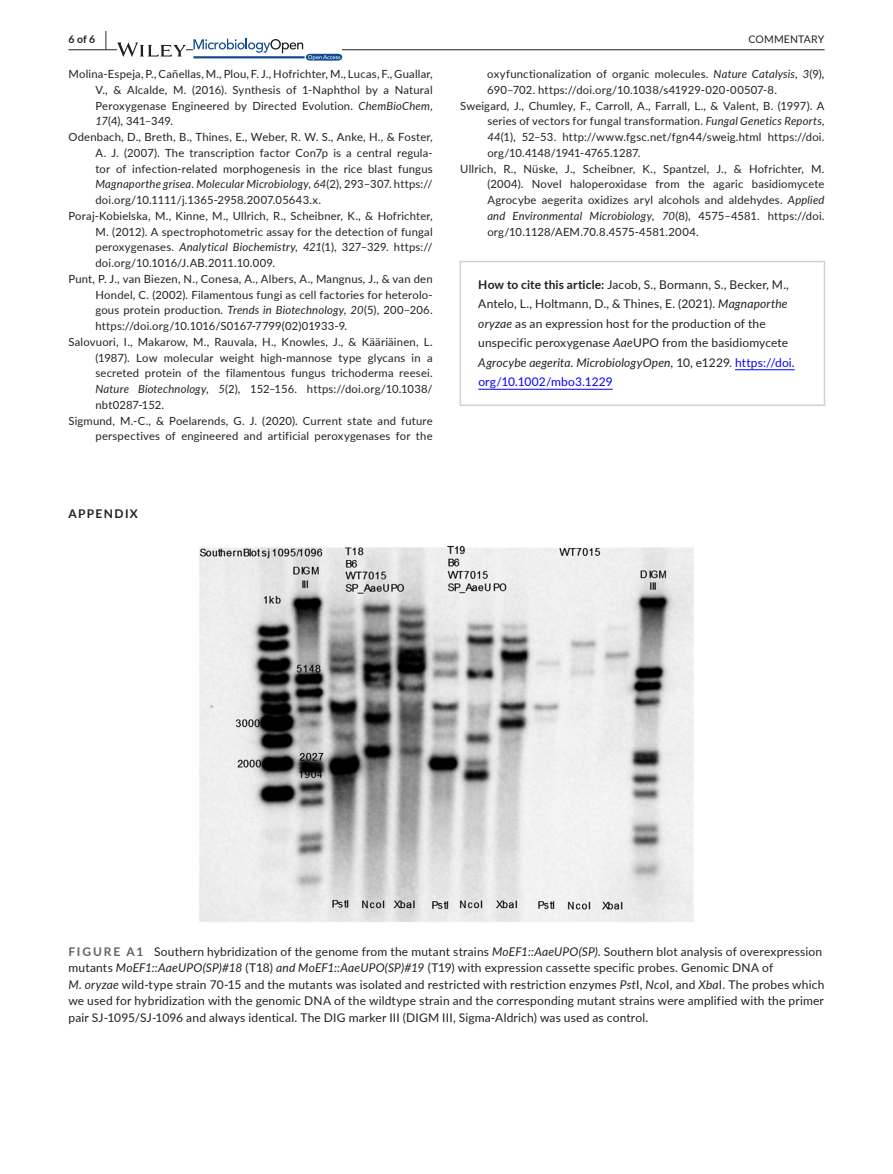
<style>
.page{position:relative;width:893px;height:1174px;background:#fff}
.page>*{position:absolute;margin:0;border:0;box-sizing:border-box;transform-origin:0 0}
.t1{font:12px/19.5px "Lato";letter-spacing:.015em;color:#231f20}
.t2{font:700 12px "Lato";letter-spacing:.115em;color:#231f20}
.t3{font:11.25px "Lato";letter-spacing:.015em;color:#231f20}
.t4{font:italic 11.25px "Lato";letter-spacing:.015em;color:#231f20}
.t5{font:11.25px "Lato";letter-spacing:-.01em;color:#231f20}
.t6{font:10.5px "Lato";letter-spacing:.02em;color:#231f20}
.t7{font:700 10.5px "Lato";color:#231f20}
.s1{font-size:19.5px}
.s2{font-style:italic}
.s3{font-style:normal}
.s4{font-weight:700}
.s5{color:#00f}
.s6{font-weight:700;color:#636366}
</style>
<div class="page">
<hr style="left:68px;top:49px;width:756px;height:1px;background:#231f20">
<svg style="left:117px;top:42px;width:69px;height:15px"></svg>
<svg style="left:193px;top:39px;width:149px;height:22px"></svg>
<div style="left:460px;top:261px;width:365px;height:145px;border:2px solid #d1d2d4"></div>
<hr style="left:735px;top:369px;width:60px;height:1px;background:#00f">
<hr style="left:478px;top:389px;width:135px;height:1px;background:#00f">
<img style="left:199px;top:545px;width:495px;height:377px">
<p class="t7" style="left:68px;top:31px;width:40px">6 of 6 <span class="s1">|</span></p>
<p class="t6" style="left:748px;top:31px;width:78px">COMMENTARY</p>
<p class="t3" style="left:68px;top:66px;width:366px">Molina-Espeja, P., Cañellas, M., Plou, F. J., Hofrichter, M., Lucas, F., Guallar,</p>
<p class="t3" style="left:95px;top:82px;width:339px">V., &amp; Alcalde, M. (2016). Synthesis of 1-Naphthol by a Natural</p>
<p class="t3" style="left:95px;top:97px;width:339px">Peroxygenase Engineered by Directed Evolution. <span class="s2">ChemBioChem</span>,</p>
<p class="t3" style="left:95px;top:113px;width:79px"><span class="s2">17</span>(4), 341–349.</p>
<p class="t3" style="left:68px;top:129px;width:366px">Odenbach, D., Breth, B., Thines, E., Weber, R. W. S., Anke, H., &amp; Foster,</p>
<p class="t3" style="left:95px;top:145px;width:339px">A. J. (2007). The transcription factor Con7p is a central regula-</p>
<p class="t3" style="left:95px;top:160px;width:339px">tor of infection-related morphogenesis in the rice blast fungus</p>
<p class="t4" style="left:95px;top:176px;width:339px">Magnaporthe grisea<span class="s3">.</span> Molecular Microbiology<span class="s3">,</span> 64<span class="s3">(2), 293–307. https://</span></p>
<p class="t3" style="left:95px;top:192px;width:227px">doi.org/10.1111/j.1365-2958.2007.05643.x.</p>
<p class="t3" style="left:68px;top:208px;width:366px">Poraj-Kobielska, M., Kinne, M., Ullrich, R., Scheibner, K., &amp; Hofrichter,</p>
<p class="t3" style="left:95px;top:223px;width:339px">M. (2012). A spectrophotometric assay for the detection of fungal</p>
<p class="t3" style="left:95px;top:239px;width:339px">peroxygenases. <span class="s2">Analytical Biochemistry</span>, <span class="s2">421</span>(1), 327–329. https://</p>
<p class="t3" style="left:95px;top:255px;width:181px">doi.org/10.1016/J.AB.2011.10.009.</p>
<p class="t3" style="left:68px;top:271px;width:366px">Punt, P. J., van Biezen, N., Conesa, A., Albers, A., Mangnus, J., &amp; van den</p>
<p class="t3" style="left:95px;top:286px;width:339px">Hondel, C. (2002). Filamentous fungi as cell factories for heterolo-</p>
<p class="t3" style="left:95px;top:302px;width:339px">gous protein production. <span class="s2">Trends in Biotechnology</span>, <span class="s2">20</span>(5), 200–206.</p>
<p class="t3" style="left:95px;top:318px;width:253px">https://doi.org/10.1016/S0167-7799(02)01933-9.</p>
<p class="t3" style="left:68px;top:334px;width:366px">Salovuori, I., Makarow, M., Rauvala, H., Knowles, J., &amp; Kääriäinen, L.</p>
<p class="t3" style="left:95px;top:349px;width:339px">(1987). Low molecular weight high-mannose type glycans in a</p>
<p class="t3" style="left:95px;top:365px;width:339px">secreted protein of the filamentous fungus trichoderma reesei.</p>
<p class="t3" style="left:95px;top:381px;width:339px"><span class="s2">Nature Biotechnology</span>, <span class="s2">5</span>(2), 152–156. https://doi.org/10.1038/</p>
<p class="t3" style="left:95px;top:397px;width:70px">nbt0287-152.</p>
<p class="t3" style="left:68px;top:412px;width:366px">Sigmund, M.-C., &amp; Poelarends, G. J. (2020). Current state and future</p>
<p class="t3" style="left:95px;top:428px;width:339px">perspectives of engineered and artificial peroxygenases for the</p>
<p class="t3" style="left:487px;top:66px;width:339px">oxyfunctionalization of organic molecules. <span class="s2">Nature Catalysis</span>, <span class="s2">3</span>(9),</p>
<p class="t3" style="left:487px;top:82px;width:291px">690–702. https://doi.org/10.1038/s41929-020-00507-8.</p>
<p class="t3" style="left:460px;top:97px;width:366px">Sweigard, J., Chumley, F., Carroll, A., Farrall, L., &amp; Valent, B. (1997). A</p>
<p class="t3" style="left:487px;top:113px;width:339px">series of vectors for fungal transformation. <span class="s2">Fungal Genetics Reports</span>,</p>
<p class="t3" style="left:487px;top:129px;width:339px"><span class="s2">44</span>(1), 52–53. http://www.fgsc.net/fgn44/sweig.html https://doi.</p>
<p class="t5" style="left:487px;top:145px;width:155px">org/10.4148/1941-4765.1287.</p>
<p class="t3" style="left:460px;top:160px;width:366px">Ullrich, R., Nüske, J., Scheibner, K., Spantzel, J., &amp; Hofrichter, M.</p>
<p class="t3" style="left:487px;top:176px;width:339px">(2004). Novel haloperoxidase from the agaric basidiomycete</p>
<p class="t3" style="left:487px;top:192px;width:339px">Agrocybe aegerita oxidizes aryl alcohols and aldehydes. <span class="s2">Applied</span></p>
<p class="t4" style="left:487px;top:208px;width:339px">and Environmental Microbiology<span class="s3">,</span> 70<span class="s3">(8), 4575–4581. https://doi.</span></p>
<p class="t3" style="left:487px;top:223px;width:213px">org/10.1128/AEM.70.8.4575-4581.2004.</p>
<p class="t1" style="left:478px;top:274px;width:318px"><span class="s4">How to cite this article:</span> Jacob, S., Bormann, S., Becker, M., Antelo, L., Holtmann, D., &amp; Thines, E. (2021). <span class="s2">Magnaporthe oryzae</span> as an expression host for the production of the unspecific peroxygenase <span class="s2">Aae</span>UPO from the basidiomycete <span class="s2">Agrocybe aegerita</span>. <span class="s2">MicrobiologyOpen</span>, 10, e1229. <span class="s5">https://doi. org/10.1002/mbo3.1229</span></p>
<p class="t2" style="left:68px;top:504px;width:71px">APPENDIX</p>
<p class="t1" style="left:68px;top:942px;width:757px;line-height:16.5px"><span class="s6">FIGURE A1</span> Southern hybridization of the genome from the mutant strains <span class="s2">MoEF1::AaeUPO(SP)</span>. Southern blot analysis of overexpression mutants <span class="s2">MoEF1::AaeUPO(SP)#18</span> (T18) <span class="s2">and MoEF1::AaeUPO(SP)#19</span> (T19) with expression cassette specific probes. Genomic DNA of<br><span class="s2">M. oryzae</span> wild-type strain 70-15 and the mutants was isolated and restricted with restriction enzymes <span class="s2">Pst</span>I, <span class="s2">Nco</span>I, and <span class="s2">Xba</span>I. The probes which we used for hybridization with the genomic DNA of the wildtype strain and the corresponding mutant strains were amplified with the primer pair SJ-1095/SJ-1096 and always identical. The DIG marker III (DIGM III, Sigma-Aldrich) was used as control.</p>
</div>
